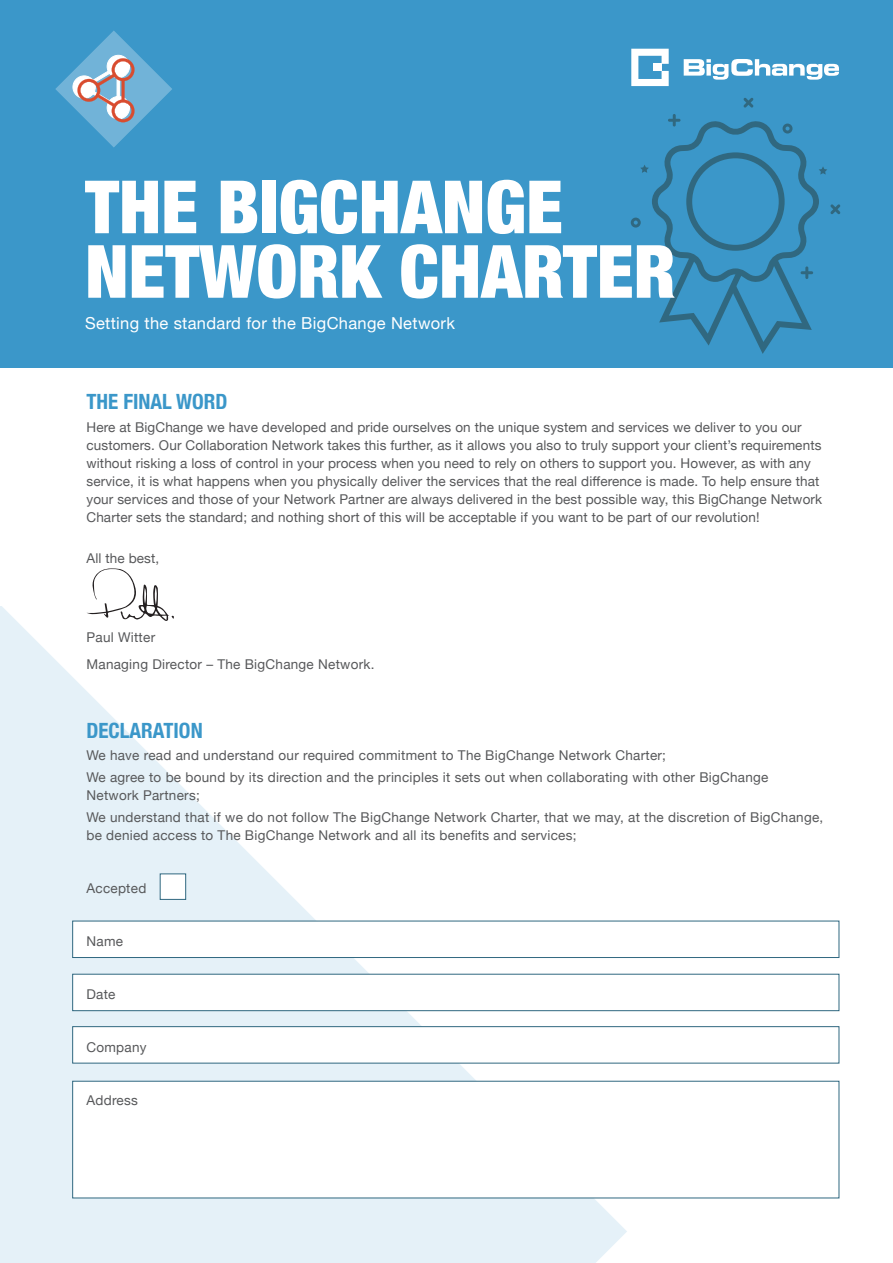
<style>
.page{position:relative;width:893px;height:1263px;background:#fff}
.page>*{position:absolute;margin:0;border:0;box-sizing:border-box;transform-origin:0 0}
.t1{font:900 condensed 73.5px/64.5px "Helvetica Neue";color:#fff}
.t2{font:700 condensed 21px "Helvetica Neue";color:#3b97c9}
.t3{font:16.5px "Helvetica Neue";letter-spacing:.02em;color:#fff}
.t4{font:13.5px/18px "Helvetica Neue";letter-spacing:.01em;color:#57585a}
</style>
<div class="page">
<svg style="left:0;top:606px;width:627px;height:657px"></svg>
<div style="left:0;top:0;width:893px;height:368px;background:#3b97c9"></div>
<svg style="left:743px;top:98px;width:10px;height:10px"></svg>
<svg style="left:631px;top:114px;width:209px;height:240px"></svg>
<svg style="left:684px;top:59px;width:155px;height:21px"></svg>
<svg style="left:631px;top:49px;width:38px;height:37px"></svg>
<div style="left:653px;top:64px;width:9px;height:7px;background:#fff"></div>
<div style="left:160px;top:873px;width:26px;height:27px;background:#fff;border:1px solid #306880"></div>
<div style="left:72px;top:921px;width:767px;height:37px;background:#fff;border:1px solid #306880"></div>
<div style="left:72px;top:974px;width:767px;height:37px;background:#fff;border:1px solid #306880"></div>
<div style="left:72px;top:1026px;width:767px;height:37px;background:#fff;border:1px solid #306880"></div>
<div style="left:72px;top:1081px;width:767px;height:117px;background:#fff;border:1px solid #306880"></div>
<svg style="left:86px;top:568px;width:88px;height:53px"></svg>
<svg style="left:55px;top:30px;width:117px;height:118px"></svg>
<p class="t1" style="left:85px;top:171px;width:592px">THE BIGCHANGE<br>NETWORK CHARTER</p>
<p class="t3" style="left:85px;top:312px;width:371px">Setting the standard for the BigChange Network</p>
<p class="t2" style="left:86px;top:384px;width:143px">THE FINAL WORD</p>
<p class="t4" style="left:86px;top:418px;width:737px">Here at BigChange we have developed and pride ourselves on the unique system and services we deliver to you our customers. Our Collaboration Network takes this further, as it allows you also to truly support your client’s requirements without risking a loss of control in your process when you need to rely on others to support you. However, as with any service, it is what happens when you physically deliver the services that the real difference is made. To help ensure that your services and those of your Network Partner are always delivered in the best possible way, this BigChange Network Charter sets the standard; and nothing short of this will be acceptable if you want to be part of our revolution!</p>
<p class="t4" style="left:86px;top:549px;width:74px">All the best,</p>
<p class="t4" style="left:86px;top:629px;width:70px">Paul Witter</p>
<p class="t4" style="left:86px;top:655px;width:290px">Managing Director – The BigChange Network.</p>
<p class="t2" style="left:86px;top:713px;width:118px">DECLARATION</p>
<p class="t4" style="left:86px;top:747px;width:581px">We have read and understand our required commitment to The BigChange Network Charter;</p>
<p class="t4" style="left:86px;top:769px;width:683px">We agree to be bound by its direction and the principles it sets out when collaborating with other BigChange<br>Network Partners;</p>
<p class="t4" style="left:86px;top:809px;width:738px">We understand that if we do not follow The BigChange Network Charter, that we may, at the discretion of BigChange, be denied access to The BigChange Network and all its benefits and services;</p>
<p class="t4" style="left:86px;top:880px;width:61px">Accepted</p>
<p class="t4" style="left:86px;top:933px;width:38px">Name</p>
<p class="t4" style="left:86px;top:986px;width:31px">Date</p>
<p class="t4" style="left:86px;top:1039px;width:62px">Company</p>
<p class="t4" style="left:86px;top:1092px;width:53px">Address</p>
</div>
